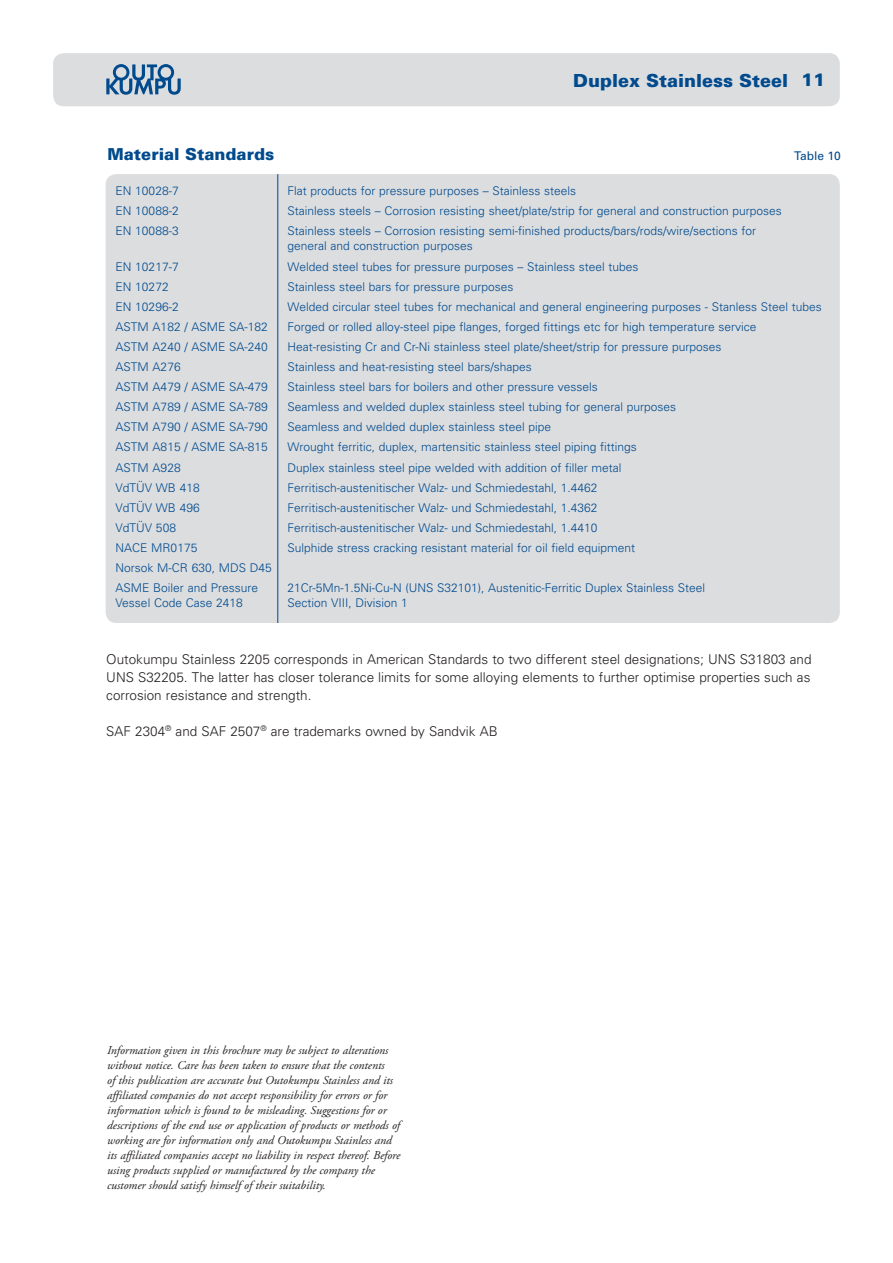
<style>
.page{position:relative;width:893px;height:1263px;background:#fff}
.page>*{position:absolute;margin:0;border:0;box-sizing:border-box;transform-origin:0 0}
.t1{font:900 18px "Univers";color:#004a8d}
.t2{font:900 16.5px "Univers";color:#004a8d}
.t3{font:300 13.5px/18px "Univers";color:#231f20;text-align:justify}
.t4{font:300 12px/15px "Univers";color:#004a8d}
.t5{font:italic 12px/15px "Adobe Garamond Pro";color:#231f20}
.t6{font:12px "Univers";color:#004a8d}
</style>
<div class="page">
<div style="left:106px;top:174px;width:734px;height:449px;background:#dcdddf"></div>
<hr style="left:277px;top:174px;width:1px;height:449px;background:#004a8d">
<div style="left:53px;top:53px;width:787px;height:53px;background:#dcdddf"></div>
<h1 class="t1" style="left:573px;top:70px;width:254px">Duplex Stainless Steel 11</h1>
<h2 class="t2" style="left:107px;top:144px;width:168px">Material Standards</h2>
<p class="t6" style="left:794px;top:148px;width:48px">Table 10</p>
<p class="t4" style="left:116px;top:183px;width:65px">EN 10028-7</p>
<p class="t4" style="left:288px;top:183px;width:290px">Flat products for pressure purposes – Stainless steels</p>
<p class="t4" style="left:116px;top:203px;width:65px">EN 10088-2</p>
<p class="t4" style="left:288px;top:203px;width:496px">Stainless steels – Corrosion resisting sheet/plate/strip for general and construction purposes</p>
<p class="t4" style="left:116px;top:223px;width:65px">EN 10088-3</p>
<p class="t4" style="left:288px;top:223px;width:470px">Stainless steels – Corrosion resisting semi-finished products/bars/rods/wire/sections for general and construction purposes</p>
<p class="t4" style="left:116px;top:258px;width:65px">EN 10217-7</p>
<p class="t4" style="left:288px;top:258px;width:352px">Welded steel tubes for pressure purposes – Stainless steel tubes</p>
<p class="t4" style="left:116px;top:278px;width:55px">EN 10272</p>
<p class="t4" style="left:288px;top:278px;width:227px">Stainless steel bars for pressure purposes</p>
<p class="t4" style="left:116px;top:299px;width:65px">EN 10296-2</p>
<p class="t4" style="left:288px;top:299px;width:536px">Welded circular steel tubes for mechanical and general engineering purposes - Stanless Steel tubes</p>
<p class="t4" style="left:116px;top:319px;width:154px">ASTM A182 / ASME SA-182</p>
<p class="t4" style="left:288px;top:319px;width:470px">Forged or rolled alloy-steel pipe flanges, forged fittings etc for high temperature service</p>
<p class="t4" style="left:116px;top:339px;width:154px">ASTM A240 / ASME SA-240</p>
<p class="t4" style="left:288px;top:339px;width:436px">Heat-resisting Cr and Cr-Ni stainless steel plate/sheet/strip for pressure purposes</p>
<p class="t4" style="left:116px;top:359px;width:67px">ASTM A276</p>
<p class="t4" style="left:288px;top:359px;width:246px">Stainless and heat-resisting steel bars/shapes</p>
<p class="t4" style="left:116px;top:379px;width:154px">ASTM A479 / ASME SA-479</p>
<p class="t4" style="left:288px;top:379px;width:312px">Stainless steel bars for boilers and other pressure vessels</p>
<p class="t4" style="left:116px;top:399px;width:154px">ASTM A789 / ASME SA-789</p>
<p class="t4" style="left:288px;top:399px;width:390px">Seamless and welded duplex stainless steel tubing for general purposes</p>
<p class="t4" style="left:116px;top:419px;width:154px">ASTM A790 / ASME SA-790</p>
<p class="t4" style="left:288px;top:419px;width:265px">Seamless and welded duplex stainless steel pipe</p>
<p class="t4" style="left:116px;top:439px;width:154px">ASTM A815 / ASME SA-815</p>
<p class="t4" style="left:288px;top:439px;width:351px">Wrought ferritic, duplex, martensitic stainless steel piping fittings</p>
<p class="t4" style="left:116px;top:459px;width:67px">ASTM A928</p>
<p class="t4" style="left:288px;top:459px;width:335px">Duplex stainless steel pipe welded with addition of filler metal</p>
<p class="t4" style="left:116px;top:480px;width:86px">VdTÜV WB 418</p>
<p class="t4" style="left:288px;top:480px;width:311px">Ferritisch-austenitischer Walz- und Schmiedestahl, 1.4462</p>
<p class="t4" style="left:116px;top:500px;width:86px">VdTÜV WB 496</p>
<p class="t4" style="left:288px;top:500px;width:311px">Ferritisch-austenitischer Walz- und Schmiedestahl, 1.4362</p>
<p class="t4" style="left:116px;top:520px;width:62px">VdTÜV 508</p>
<p class="t4" style="left:288px;top:520px;width:311px">Ferritisch-austenitischer Walz- und Schmiedestahl, 1.4410</p>
<p class="t4" style="left:116px;top:540px;width:83px">NACE MR0175</p>
<p class="t4" style="left:288px;top:540px;width:349px">Sulphide stress cracking resistant material for oil field equipment</p>
<p class="t4" style="left:116px;top:557px;width:158px;line-height:20.1px">Norsok M-CR 630, MDS D45<br>ASME Boiler and Pressure</p>
<p class="t4" style="left:288px;top:580px;width:419px">21Cr-5Mn-1.5Ni-Cu-N (UNS S32101), Austenitic-Ferritic Duplex Stainless Steel</p>
<p class="t4" style="left:116px;top:595px;width:129px">Vessel Code Case 2418</p>
<p class="t4" style="left:288px;top:595px;width:122px">Section VIII, Division 1</p>
<p class="t3" style="left:106px;top:649px;width:707px">Outokumpu Stainless 2205 corresponds in American Standards to two different steel designations; UNS S31803 and UNS S32205. The latter has closer tolerance limits for some alloying elements to further optimise properties such as corrosion resistance and strength.</p>
<p class="t3" style="left:106px;top:721px;width:393px">SAF 2304<sup>®</sup> and SAF 2507<sup>®</sup> are trademarks owned by Sandvik AB</p>
<p class="t5" style="left:107px;top:1042px;width:295px">Information given in this brochure may be subject to alterations without notice. Care has been taken to ensure that the contents<br>of this publication are accurate but Outokumpu Stainless and its affiliated companies do not accept responsibility for errors or for information which is found to be misleading. Suggestions for or descriptions of the end use or application of products or methods of working are for information only and Outokumpu Stainless and its affiliated companies accept no liability in respect thereof. Before using products supplied or manufactured by the company the customer should satisfy himself of their suitability.</p>
</div>
